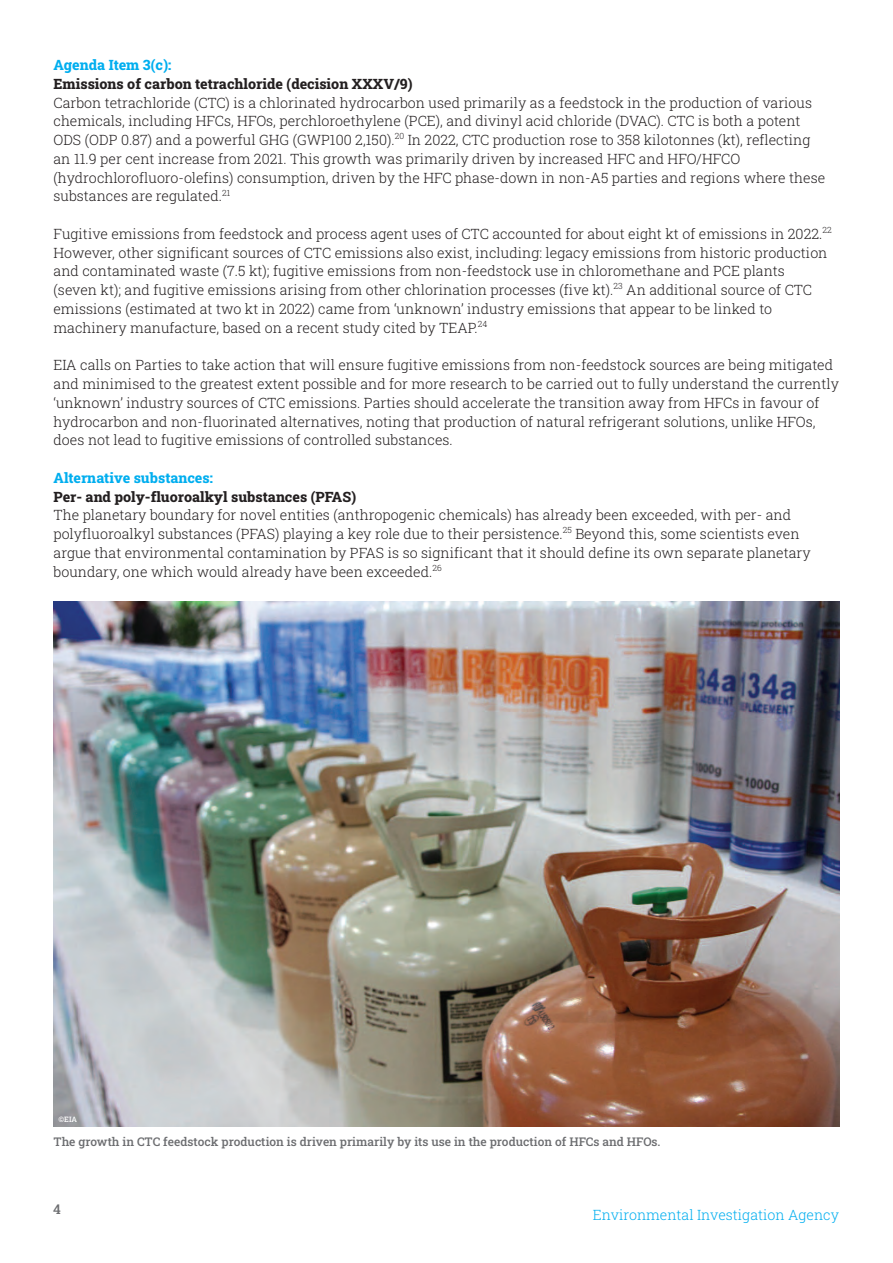
<style>
.page{position:relative;width:893px;height:1263px;background:#fff}
.page>*{position:absolute;margin:0;border:0;box-sizing:border-box;transform-origin:0 0}
.t1{font:300 14.25px/18.8px "Roboto Slab";color:#231f20}
.t2{font:800 14.25px "Roboto Slab";color:#231f20}
.t3{font:800 14.25px "Roboto Slab";color:#00aeef}
.t4{font:300 14.25px "Roboto Slab";color:#00aeef}
.t5{font:500 13.5px "Roboto Slab";color:#6c6d70}
.t6{font:500 12px "Roboto Slab";color:#6c6d70}
.t7{font:500 7.5px "Roboto Slab";color:#fff}
</style>
<div class="page">
<img style="left:54px;top:601px;width:785px;height:526px">
<p class="t3" style="left:54px;top:57px;width:119px">Agenda Item 3(c):</p>
<p class="t2" style="left:54px;top:76px;width:361px">Emissions of carbon tetrachloride (decision XXXV/9)</p>
<p class="t1" style="left:54px;top:93px;width:773px">Carbon tetrachloride (CTC) is a chlorinated hydrocarbon used primarily as a feedstock in the production of various chemicals, including HFCs, HFOs, perchloroethylene (PCE), and divinyl acid chloride (DVAC). CTC is both a potent ODS (ODP 0.87) and a powerful GHG (GWP100 2,150).<sup>20</sup> In 2022, CTC production rose to 358 kilotonnes (kt), reflecting an 11.9 per cent increase from 2021. This growth was primarily driven by increased HFC and HFO/HFCO (hydrochlorofluoro-olefins) consumption, driven by the HFC phase-down in non-A5 parties and regions where these substances are regulated.<sup>21</sup></p>
<p class="t1" style="left:54px;top:225px;width:780px">Fugitive emissions from feedstock and process agent uses of CTC accounted for about eight kt of emissions in 2022.<sup>22<br></sup>However, other significant sources of CTC emissions also exist, including: legacy emissions from historic production and contaminated waste (7.5 kt); fugitive emissions from non-feedstock use in chloromethane and PCE plants (seven kt); and fugitive emissions arising from other chlorination processes (five kt).<sup>23</sup> An additional source of CTC emissions (estimated at two kt in 2022) came from ‘unknown’ industry emissions that appear to be linked to machinery manufacture, based on a recent study cited by TEAP.<sup>24</sup></p>
<p class="t1" style="left:54px;top:356px;width:787px">EIA calls on Parties to take action that will ensure fugitive emissions from non-feedstock sources are being mitigated and minimised to the greatest extent possible and for more research to be carried out to fully understand the currently ‘unknown’ industry sources of CTC emissions. Parties should accelerate the transition away from HFCs in favour of hydrocarbon and non-fluorinated alternatives, noting that production of natural refrigerant solutions, unlike HFOs, does not lead to fugitive emissions of controlled substances.</p>
<p class="t3" style="left:54px;top:469px;width:161px">Alternative substances:</p>
<p class="t2" style="left:54px;top:488px;width:304px">Per- and poly-fluoroalkyl substances (PFAS)</p>
<p class="t1" style="left:54px;top:506px;width:759px">The planetary boundary for novel entities (anthropogenic chemicals) has already been exceeded, with per- and polyfluoroalkyl substances (PFAS) playing a key role due to their persistence.<sup>25</sup> Beyond this, some scientists even argue that environmental contamination by PFAS is so significant that it should define its own separate planetary boundary, one which would already have been exceeded.<sup>26</sup></p>
<p class="t7" style="left:59px;top:1115px;width:20px">©EIA</p>
<p class="t6" style="left:54px;top:1135px;width:609px">The growth in CTC feedstock production is driven primarily by its use in the production of HFCs and HFOs.</p>
<p class="t5" style="left:53px;top:1202px;width:9px">4</p>
<p class="t4" style="left:593px;top:1206px;width:248px">Environmental Investigation Agency</p>
</div>
